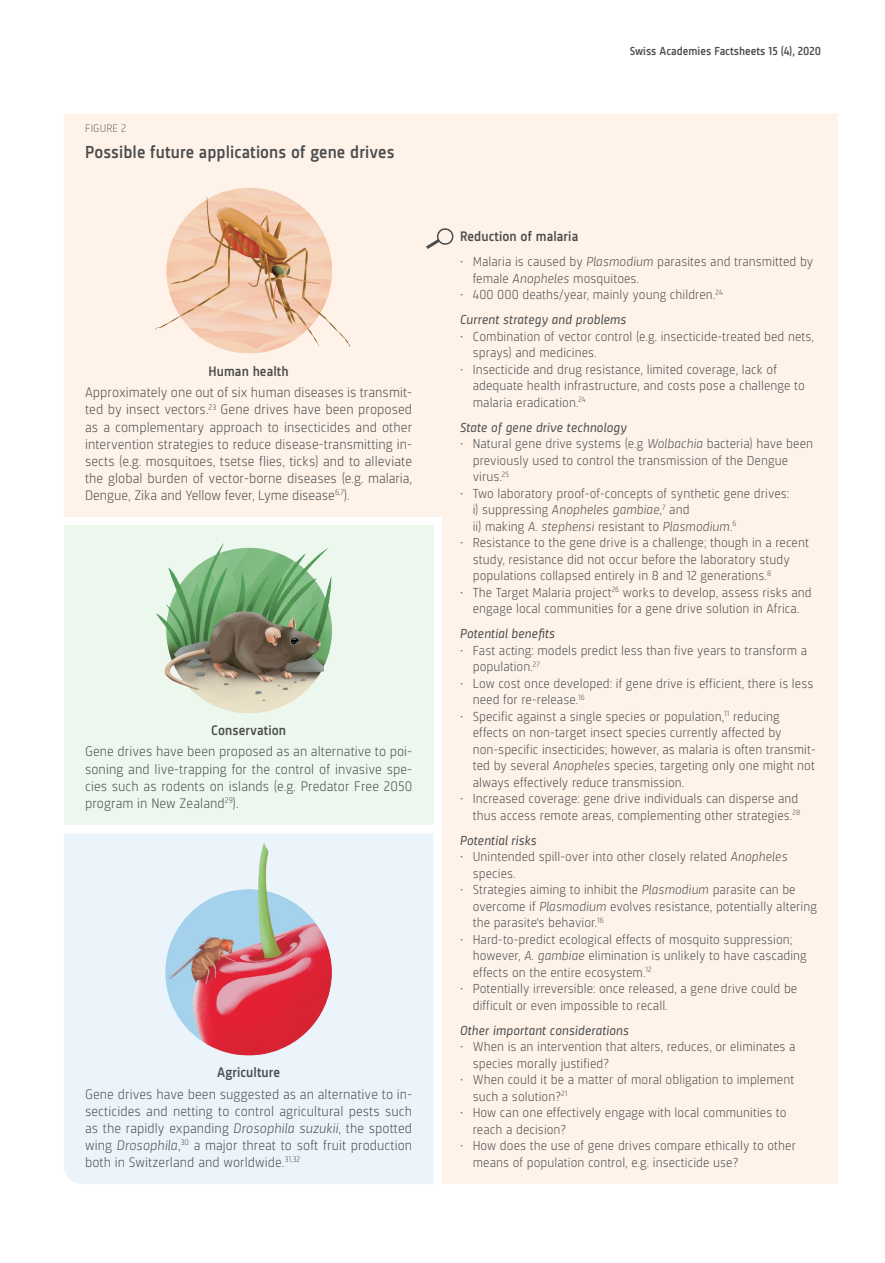
<style>
.page{position:relative;width:885px;height:1263px;background:#fff}
.page>*{position:absolute;margin:0;border:0;box-sizing:border-box;transform-origin:0 0}
.t1{font:500 18px "Sinews Sans Pro";letter-spacing:.005em;color:#4b4c4d}
.t2{font:300 14.25px/17.1px "Sinews Sans Pro";letter-spacing:.005em;color:#4b4c4d;text-align:justify}
.t3{font:500 14.25px "Sinews Sans Pro";letter-spacing:.005em;color:#4b4c4d}
.t4{font:300 13.5px/16.5px "Sinews Sans Pro";letter-spacing:.005em;color:#4b4c4d}
.t5{font:italic 13.5px "Sinews Sans Pro";letter-spacing:.005em;color:#4b4c4d}
.t6{font:500 12px "Sinews Sans Pro";color:#4b4c4d}
.t7{font:300 11.4px "Sinews Sans Pro";letter-spacing:.015em;color:#69696c}
.s1{font-style:italic}
.s2{font-weight:400;font-style:italic}
</style>
<div class="page">
<div style="left:64px;top:114px;width:774px;height:1070px;background:#fef2e9"></div>
<div style="left:64px;top:526px;width:369px;height:299px;background:#ecf7ed"></div>
<div style="left:64px;top:833px;width:369px;height:351px;background:#ebf4fb"></div>
<img style="left:146px;top:840px;width:205px;height:225px">
<img style="left:146px;top:534px;width:205px;height:189px">
<img style="left:146px;top:175px;width:205px;height:188px">
<svg style="left:422px;top:227px;width:32px;height:25px"></svg>
<p class="t7" style="left:85px;top:122px;width:43px">FIGURE 2</p>
<h1 class="t1" style="left:85px;top:142px;width:311px">Possible future applications of gene drives</h1>
<p class="t3" style="left:208px;top:363px;width:82px">Human health</p>
<p class="t2" style="left:85px;top:384px;width:328px">Approximately one out of six human diseases is transmit&shy;ted by insect vectors.<sup>23</sup> Gene drives have been proposed as a complementary approach to insecticides and other intervention strategies to reduce disease-transmitting in&shy;sects (e.g. mosquitoes, tsetse flies, ticks) and to alleviate the global burden of vector-borne diseases (e.g. malaria, Dengue, Zika and Yellow fever, Lyme disease<sup>6,7</sup>).</p>
<p class="t3" style="left:211px;top:722px;width:76px">Conservation</p>
<p class="t2" style="left:85px;top:743px;width:328px">Gene drives have been proposed as an alternative to poi&shy;soning and live-trapping for the control of invasive spe&shy;cies such as rodents on islands (e.g. Predator Free 2050 program in New Zealand<sup>29</sup>).</p>
<p class="t3" style="left:217px;top:1064px;width:64px">Agriculture</p>
<p class="t2" style="left:85px;top:1085px;width:328px">Gene drives have been suggested as an alternative to in&shy;secticides and netting to control agricultural pests such as the rapidly expanding <span class="s1">Drosophila suzukii</span>, the spotted wing <span class="s1">Drosophila</span>,<sup>30</sup> a major threat to soft fruit production both in Switzerland and worldwide.<sup>31,32</sup></p>
<p class="t6" style="left:629px;top:44px;width:193px">Swiss Academies Factsheets 15 (4), 2020</p>
<p class="t3" style="left:460px;top:229px;width:120px">Reduction of malaria</p>
<p class="t4" style="left:472px;top:254px;width:342px;text-indent:-13px">• Malaria is caused by <span class="s1">Plasmodium</span> parasites and transmitted by female <span class="s1">Anopheles</span> mosquitoes.</p>
<p class="t4" style="left:460px;top:282px;width:264px;line-height:25px">• 400 000 deaths/year, mainly young children.<sup>24<br></sup><span class="s2">Current strategy and problems</span></p>
<p class="t4" style="left:472px;top:328px;width:343px;text-indent:-13px">• Combination of vector control (e.g. insecticide-treated bed nets, sprays) and medicines.</p>
<p class="t4" style="left:472px;top:361px;width:333px;text-indent:-13px">• Insecticide and drug resistance, limited coverage, lack of adequate health infrastructure, and costs pose a challenge to malaria eradication.<sup>24</sup></p>
<p class="t5" style="left:460px;top:420px;width:168px">State of gene drive technology</p>
<p class="t4" style="left:472px;top:436px;width:342px;text-indent:-13px">• Natural gene drive systems (e.g <span class="s1">Wolbachia</span> bacteria) have been previously used to control the transmission of the Dengue virus.<sup>25</sup></p>
<p class="t4" style="left:472px;top:485px;width:318px;text-indent:-13px">• Two laboratory proof-of-concepts of synthetic gene drives: i) suppressing <span class="s1">Anopheles gambiae,</span><sup>7</sup> and<br>ii) making <span class="s1">A. stephensi</span> resistant to <span class="s1">Plasmodium</span>.<sup>6</sup></p>
<p class="t4" style="left:472px;top:535px;width:338px;text-indent:-13px">• Resistance to the gene drive is a challenge; though in a recent study, resistance did not occur before the laboratory study populations collapsed entirely in 8 and 12 generations.<sup>8</sup></p>
<p class="t4" style="left:460px;top:584px;width:353px;text-align:center">• The Target Malaria project<sup>26</sup> works to develop, assess risks and engage local communities for a gene drive solution in Africa.</p>
<p class="t5" style="left:460px;top:626px;width:97px">Potential benefits</p>
<p class="t4" style="left:472px;top:642px;width:336px;text-indent:-13px">• Fast acting: models predict less than five years to transform a population.<sup>27</sup></p>
<p class="t4" style="left:472px;top:675px;width:342px;text-indent:-13px">• Low cost once developed: if gene drive is efficient, there is less need for re-release.<sup>16</sup></p>
<p class="t4" style="left:472px;top:708px;width:344px;text-indent:-13px">• Specific against a single species or population,<sup>11</sup> reducing effects on non-target insect species currently affected by non-specific insecticides; however, as malaria is often transmit&shy;ted by several <span class="s1">Anopheles</span> species, targeting only one might not always effectively reduce transmission.</p>
<p class="t4" style="left:460px;top:791px;width:341px;text-align:right">• Increased coverage: gene drive individuals can disperse and thus access remote areas, complementing other strategies.<sup>28</sup></p>
<p class="t5" style="left:460px;top:833px;width:78px">Potential risks</p>
<p class="t4" style="left:472px;top:849px;width:316px;text-indent:-13px">• Unintended spill-over into other closely related <span class="s1">Anopheles </span>species.</p>
<p class="t4" style="left:472px;top:882px;width:345px;text-indent:-13px">• Strategies aiming to inhibit the <span class="s1">Plasmodium</span> parasite can be overcome if <span class="s1">Plasmodium</span> evolves resistance, potentially altering the parasite's behavior.<sup>16</sup></p>
<p class="t4" style="left:472px;top:931px;width:335px;text-indent:-13px">• Hard-to-predict ecological effects of mosquito suppression; however, <span class="s1">A. gambiae</span> elimination is unlikely to have cascading effects on the entire ecosystem.<sup>12</sup></p>
<p class="t4" style="left:472px;top:981px;width:326px;text-indent:-13px">• Potentially irreversible: once released, a gene drive could be difficult or even impossible to recall.</p>
<p class="t5" style="left:460px;top:1023px;width:171px">Other important considerations</p>
<p class="t4" style="left:472px;top:1039px;width:324px;text-indent:-13px">• When is an intervention that alters, reduces, or eliminates a species morally justified?</p>
<p class="t4" style="left:472px;top:1072px;width:323px;text-indent:-13px">• When could it be a matter of moral obligation to implement such a solution?<sup>21</sup></p>
<p class="t4" style="left:472px;top:1105px;width:315px;text-indent:-13px">• How can one effectively engage with local communities to reach a decision?</p>
<p class="t4" style="left:472px;top:1138px;width:325px;text-indent:-13px">• How does the use of gene drives compare ethically to other means of population control, e.g. insecticide use?</p>
</div>
